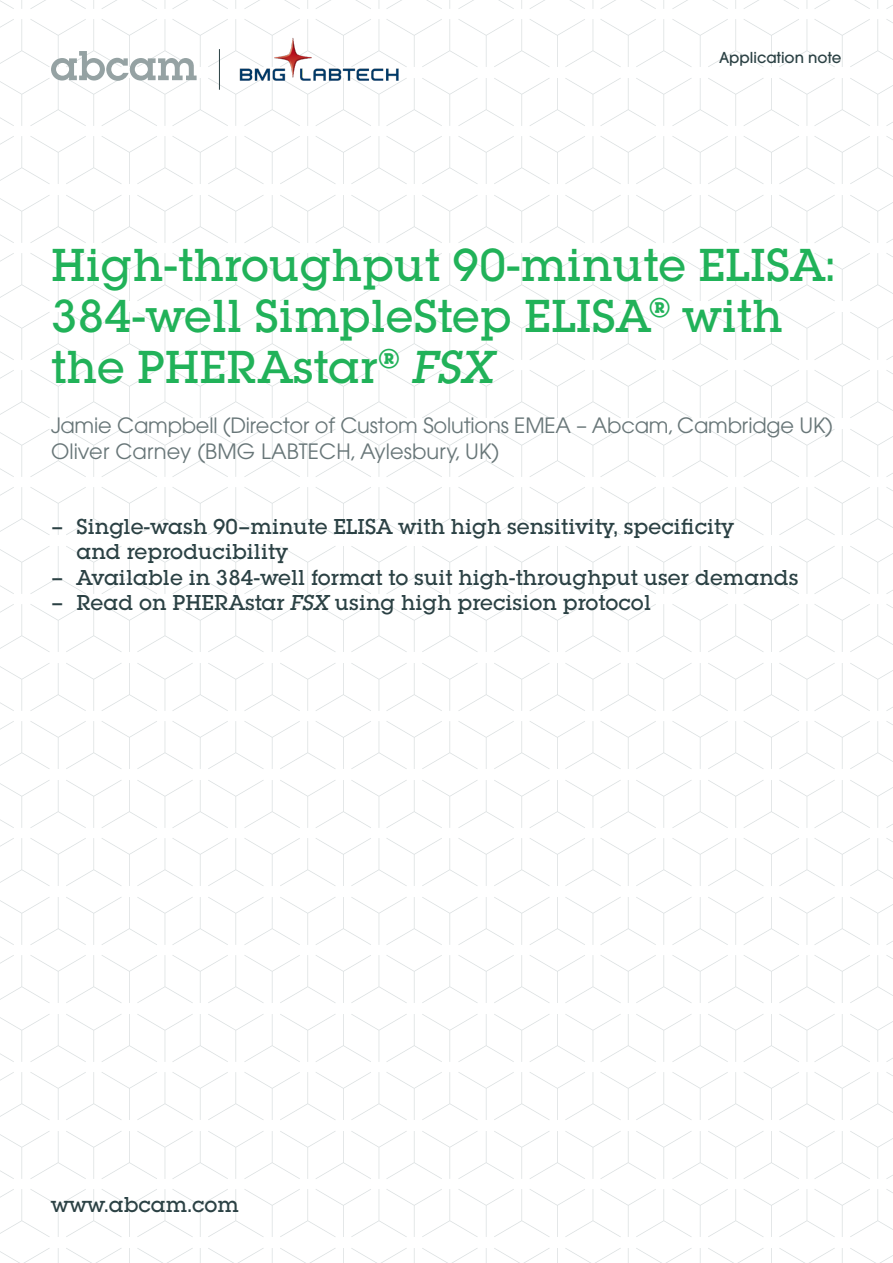
<style>
.page{position:relative;width:893px;height:1263px;background:#fff}
.page>*{position:absolute;margin:0;border:0;box-sizing:border-box;transform-origin:0 0}
.Heading03{font:500 45px/51px "Lubalin Graph Std";letter-spacing:.005em;color:#21b259}
.t1{font:500 21px/25.2px "Lubalin Graph Std";letter-spacing:.005em;color:#2b4144}
.t2{font:21px "Avant Garde";letter-spacing:-.01em;color:#687678}
.Heading04{font:500 15px "Avant Garde";color:#2b4144}
.s1{font-style:italic}
</style>
<div class="page">
<svg style="left:51px;top:51px;width:146px;height:30px"></svg>
<img style="left:239px;top:38px;width:160px;height:46px">
<hr style="left:219px;top:49px;width:1px;height:41px;background:#2b4144">
<p class="Heading04" style="left:719px;top:48px;width:124px">Application note</p>
<p class="Heading03" style="left:51px;top:239px;width:785px">High-throughput 90-minute ELISA:<br>384-well SimpleStep ELISA<sup>®</sup> with the PHERAstar<sup>®</sup> <span class="s1">FSX</span></p>
<p class="t2" style="left:51px;top:413px;width:783px">Jamie Campbell (Director of Custom Solutions EMEA – Abcam, Cambridge UK)</p>
<p class="t2" style="left:51px;top:438px;width:450px">Oliver Carney (BMG LABTECH, Aylesbury, UK)</p>
<p class="t1" style="left:77px;top:514px;width:659px;text-indent:-26px">– Single-wash 90–minute ELISA with high sensitivity, specificity and reproducibility</p>
<p class="t1" style="left:51px;top:564px;width:749px">– Available in 384-well format to suit high-throughput user demands</p>
<p class="t1" style="left:51px;top:589px;width:601px">– Read on PHERAstar <span class="s1">FSX</span> using high precision protocol</p>
<p class="t1" style="left:51px;top:1191px;width:189px">www.abcam.com</p>
</div>
